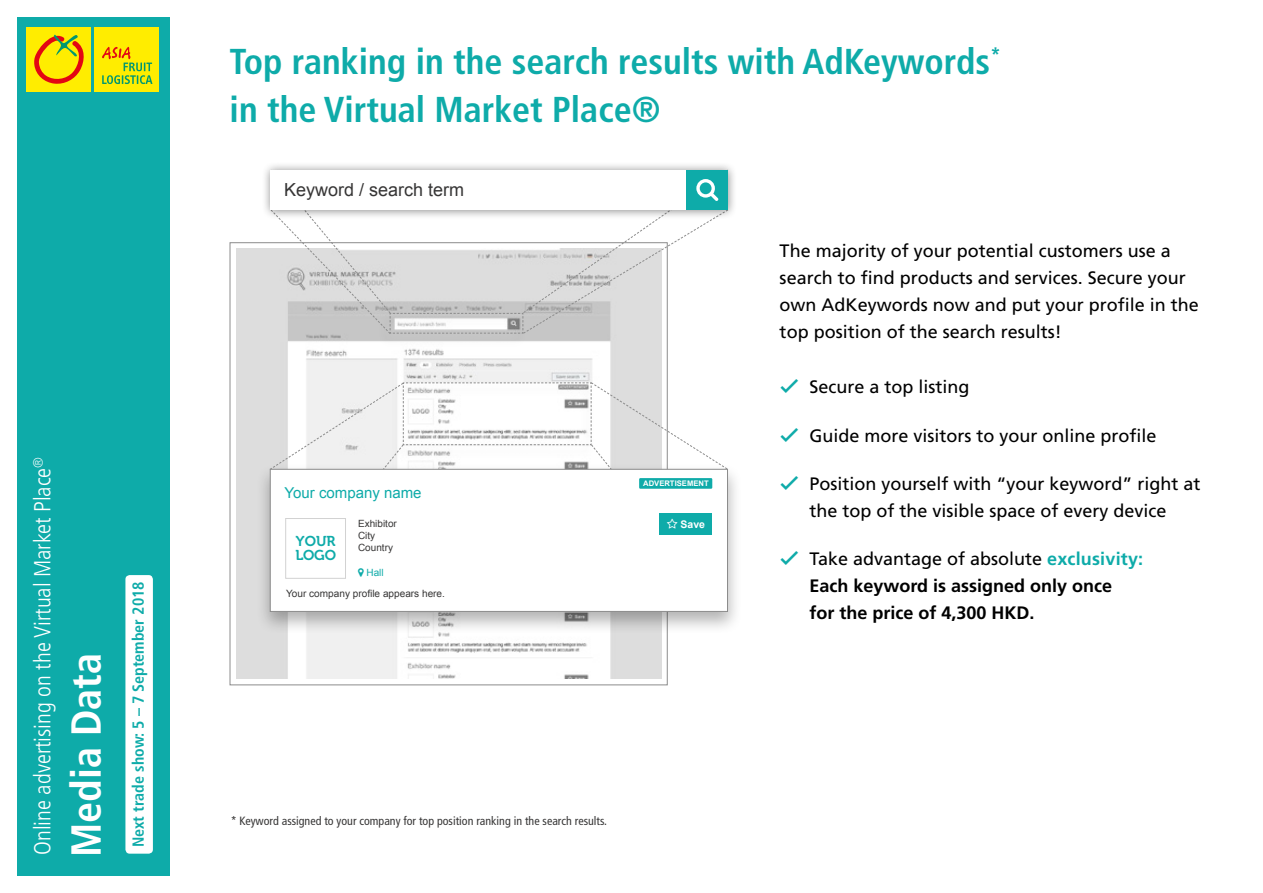
<style>
.page{position:relative;width:1263px;height:893px;background:#fff}
.page>*{position:absolute;margin:0;border:0;box-sizing:border-box;transform-origin:0 0}
.t1{font:700 condensed 42px "Frutiger LT Std";color:#fff}
.t2{font:700 condensed 36px/48px "Frutiger LT Std";color:#0eaba9}
.t3{font:300 condensed 23.25px "Frutiger LT Std";color:#fff}
.t4{font:18px/27px "Frutiger LT Std";color:#000}
.t5{font:700 18px/27px "Frutiger LT Std";color:#000}
.t6{font:18px "Arial";color:#373636}
.t7{font:700 condensed 16.05px "Frutiger LT Std";color:#0eaba9}
.t8{font:15px "Arial";color:#0eaba9}
.t9{font:14.25px/14.2px "Museo 700";color:#0eaba9}
.t10{font:condensed 12px "Frutiger LT Std";color:#373636}
.t11{font:700 10.5px "Arial";color:#fff}
.t12{font:10.05px "Arial";color:#373636}
.t13{font:9.9px/12px "Arial";color:#373636}
.t14{font:9.9px "Arial";color:#0eaba9}
.t15{font:700 7.65px "Arial";color:#fff}
.s1{font-family:"Gujarati";font-size:21px;color:#0eaba9}
.s2{font-family:"Gujarati";font-weight:400;font-size:21px;color:#0eaba9}
.s3{font-weight:400}
.s4{color:#0eaba9}
</style>
<div class="page">
<div style="left:17px;top:17px;width:152px;height:859px;background:#0eaba9"></div>
<div style="left:125px;top:575px;width:28px;height:279px;background:#fff;border-radius:4px"></div>
<img style="left:236px;top:249px;width:425px;height:429px">
<div style="left:256px;top:463px;width:486px;height:171px;background:#000;opacity:.3"></div>
<div style="left:377px;top:312px;width:149px;height:37px;background:#000;opacity:.26"></div>
<div style="left:261px;top:162px;width:476px;height:58px;background:#000;opacity:.45"></div>
<svg style="left:270px;top:169px;width:459px;height:166px"></svg>
<div style="left:95px;top:28px;width:64px;height:64px;background:#ffed00"></div>
<div style="left:27px;top:28px;width:64px;height:64px;background:#ffed00"></div>
<svg style="left:34px;top:34px;width:50px;height:50px"></svg>
<svg style="left:102px;top:46px;width:50px;height:38px"></svg>
<svg style="left:269px;top:382px;width:459px;height:231px"></svg>
<p class="t3" style="left:29px;top:855px;width:399px;rotate:-90deg">Online advertising on the Virtual Market Place<sup>®</sup></p>
<h1 class="t1" style="left:61px;top:857px;width:205px;rotate:-90deg">Media Data</h1>
<p class="t7" style="left:129px;top:847px;width:267px;rotate:-90deg">Next trade show: 5 – 7 September 2018</p>
<h2 class="t2" style="left:230px;top:37px;width:773px">Top ranking in the search results with AdKeywords<sup>* </sup>in the Virtual Market Place®</h2>
<p class="t6" style="left:284px;top:178px;width:182px">Keyword / search term</p>
<p class="t8" style="left:285px;top:482px;width:139px">Your company name</p>
<p class="t13" style="left:358px;top:518px;width:40px">Exhibitor<br>City<br>Country</p>
<p class="t14" style="left:367px;top:566px;width:19px">Hall</p>
<p class="t12" style="left:286px;top:587px;width:160px">Your company profile appears here.</p>
<p class="t9" style="left:295px;top:534px;width:42px">YOUR<br>LOGO</p>
<p class="t15" style="left:643px;top:478px;width:67px">ADVERTISEMENT</p>
<p class="t11" style="left:680px;top:518px;width:26px">Save</p>
<p class="t4" style="left:780px;top:237px;width:421px">The majority of your potential customers use a search to find products and services. Secure your own AdKeywords now and put your profile in the top position of the search results!</p>
<p class="t4" style="left:780px;top:374px;width:191px"><span class="s1">✓</span> Secure a top listing</p>
<p class="t4" style="left:780px;top:422px;width:378px"><span class="s1">✓</span> Guide more visitors to your online profile</p>
<p class="t4" style="left:780px;top:470px;width:422px;text-align:center"><span class="s1">✓</span> Position yourself with “your keyword” right at the top of the visible space of every device</p>
<p class="t5" style="left:809px;top:545px;width:335px;text-indent:-30px"><span class="s2">✓</span> <span class="s3">Take advantage of absolute</span> <span class="s4">exclusivity:<br></span>Each keyword is assigned only once<br>for the price of 4,300 HKD.</p>
<p class="t10" style="left:231px;top:814px;width:378px">* Keyword assigned to your company for top position ranking in the search results.</p>
</div>
